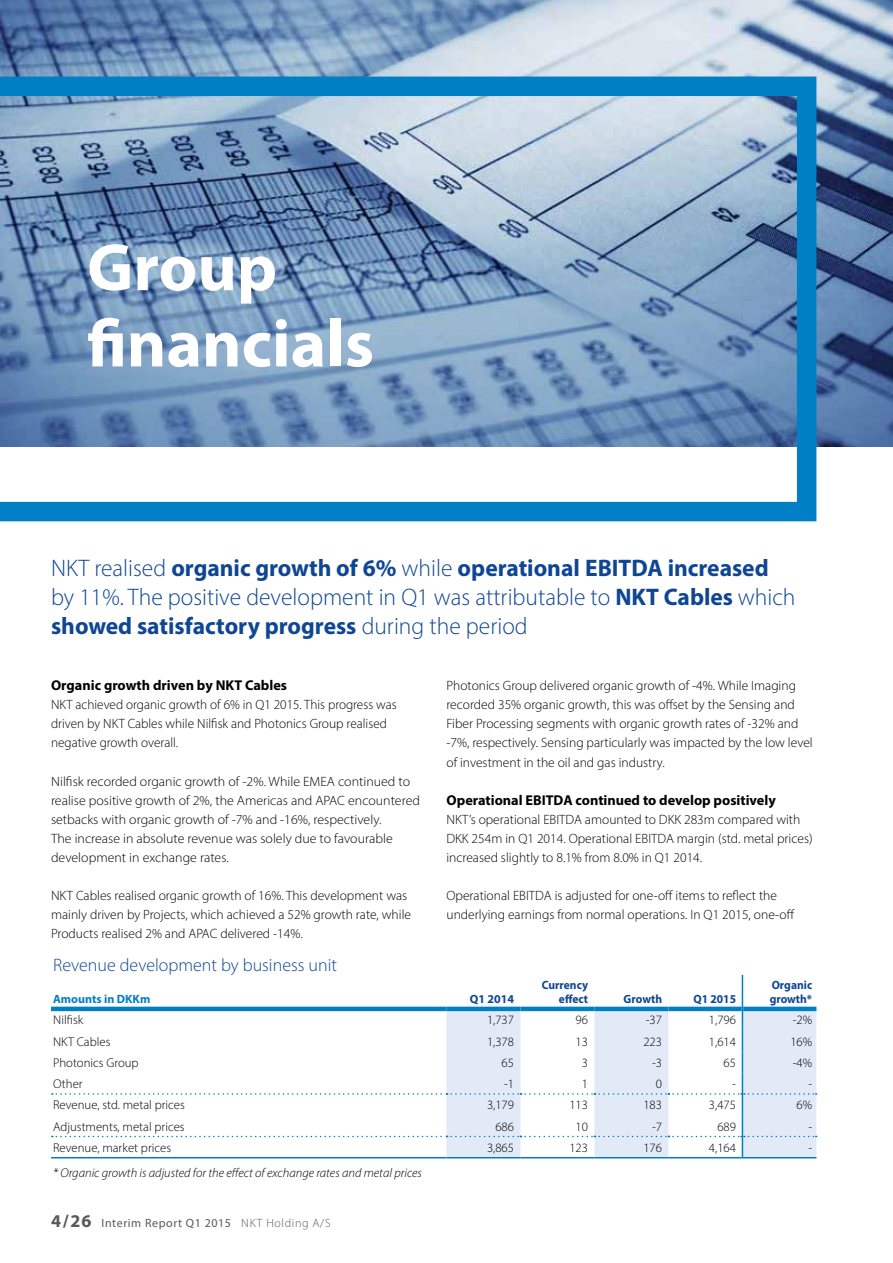
<style>
.page{position:relative;width:893px;height:1263px;background:#fff}
.page>*{position:absolute;margin:0;border:0;box-sizing:border-box;transform-origin:0 0}
.t1{font:700 67.5px/76.2px "Myriad Pro";color:#fff}
.t2{font:300 24px/28.8px "Myriad Pro";color:#0f4694}
.t3{font:300 18px "Myriad Pro";color:#0f4694}
.t4{font:700 14.25px "Myriad Pro";color:#000}
.t5{font:300 13.5px/19px "Myriad Pro";color:#000}
.t6{font:300 12.75px "Myriad Pro";color:#000}
.t7{font:italic 300 12.75px "Myriad Pro";color:#000}
.t8{font:700 12px/13.5px "Myriad Pro";color:#0f4694;text-align:right;scale:.96 1}
.t9{font:12px "Myriad Pro";letter-spacing:.05em;color:#58595b}
.t10{font:700 12px "Myriad Pro";color:#007fc5}
.t11{font:700 12px "Myriad Pro";color:#0f4694}
.s1{font-weight:700}
.s2{font-weight:700;font-size:18px}
.s3{font-weight:300}
</style>
<div class="page">
<img style="left:0;top:0;width:893px;height:446px">
<svg style="left:0;top:77px;width:816px;height:444px;background:#83a7c9"></svg>
<hr style="left:51px;top:1007px;width:395px;height:4px;background:#007fc5">
<hr style="left:446px;top:1007px;width:74px;height:4px;background:#007fc5">
<hr style="left:520px;top:1007px;width:74px;height:4px;background:#007fc5">
<hr style="left:594px;top:1007px;width:74px;height:4px;background:#007fc5">
<hr style="left:668px;top:1007px;width:74px;height:4px;background:#007fc5">
<hr style="left:743px;top:1007px;width:73px;height:4px;background:#007fc5">
<hr style="left:51px;top:1157px;width:395px;height:1px;background:#007fc5">
<hr style="left:446px;top:1157px;width:74px;height:1px;background:#007fc5">
<hr style="left:520px;top:1157px;width:74px;height:1px;background:#007fc5">
<hr style="left:594px;top:1157px;width:74px;height:1px;background:#007fc5">
<hr style="left:668px;top:1157px;width:74px;height:1px;background:#007fc5">
<hr style="left:742px;top:1157px;width:74px;height:1px;background:#007fc5">
<hr style="left:742px;top:975px;width:1px;height:34px;background:#007fc5">
<svg style="left:52px;top:1009px;width:765px;height:148px"></svg>
<h1 class="t1" style="left:87px;top:227px;width:288px">Group financials</h1>
<h2 class="t2" style="left:51px;top:553px;width:746px">NKT realised <span class="s1">organic growth of 6%</span> while <span class="s1">operational EBITDA increased </span>by 11%. The positive development in Q1 was attributable to <span class="s1">NKT Cables</span> which <span class="s1">showed satisfactory progress</span> during the period</h2>
<p class="t4" style="left:51px;top:676px;width:237px">Organic growth driven by NKT Cables</p>
<p class="t5" style="left:51px;top:695px;width:347px">NKT achieved organic growth of 6% in Q1 2015. This progress was driven by NKT Cables while Nilfisk and Photonics Group realised negative growth overall.</p>
<p class="t5" style="left:51px;top:771px;width:370px">Nilfisk recorded organic growth of -2%. While EMEA continued to realise positive growth of 2%, the Americas and APAC encountered setbacks with organic growth of -7% and -16%, respectively.<br>The increase in absolute revenue was solely due to favourable development in exchange rates.</p>
<p class="t5" style="left:51px;top:886px;width:362px">NKT Cables realised organic growth of 16%. This development was mainly driven by Projects, which achieved a 52% growth rate, while<br>Products realised 2% and APAC delivered -14%.</p>
<p class="t5" style="left:446px;top:676px;width:368px">Photonics Group delivered organic growth of -4%. While Imaging recorded 35% organic growth, this was offset by the Sensing and Fiber Processing segments with organic growth rates of -32% and -7%, respectively. Sensing particularly was impacted by the low level of investment in the oil and gas industry.</p>
<p class="t4" style="left:446px;top:790px;width:331px">Operational EBITDA continued to develop positively</p>
<p class="t5" style="left:446px;top:809px;width:368px">NKT’s operational EBITDA amounted to DKK 283m compared with<br>DKK 254m in Q1 2014. Operational EBITDA margin (std. metal prices) increased slightly to 8.1% from 8.0% in Q1 2014.</p>
<p class="t5" style="left:446px;top:886px;width:350px">Operational EBITDA is adjusted for one-off items to reflect the underlying earnings from normal operations. In Q1 2015, one-off</p>
<h3 class="t3" style="left:53px;top:954px;width:285px">Revenue development by business unit</h3>
<p class="t10" style="left:53px;top:991px;width:99px">Amounts in DKKm</p>
<p class="t11" style="left:470px;top:991px;width:46px">Q1 2014</p>
<p class="t8" style="left:542px;top:978px;width:50px">Currency effect</p>
<p class="t8" style="left:624px;top:991px;width:42px">Growth</p>
<p class="t8" style="left:693px;top:991px;width:46px">Q1 2015</p>
<p class="t8" style="left:770px;top:978px;width:46px;text-align:left">Organic growth*</p>
<p class="t6" style="left:53px;top:1012px;width:32px">Nilfisk</p>
<p class="t6" style="left:487px;top:1012px;width:29px">1,737</p>
<p class="t6" style="left:576px;top:1012px;width:14px">96</p>
<p class="t6" style="left:646px;top:1012px;width:18px">-37</p>
<p class="t6" style="left:709px;top:1012px;width:29px">1,796</p>
<p class="t6" style="left:793px;top:1012px;width:21px">-2%</p>
<p class="t6" style="left:53px;top:1034px;width:59px">NKT Cables</p>
<p class="t6" style="left:487px;top:1034px;width:29px">1,378</p>
<p class="t6" style="left:576px;top:1034px;width:14px">13</p>
<p class="t6" style="left:643px;top:1034px;width:20px">223</p>
<p class="t6" style="left:709px;top:1034px;width:29px">1,614</p>
<p class="t6" style="left:790px;top:1034px;width:23px">16%</p>
<p class="t6" style="left:53px;top:1055px;width:87px">Photonics Group</p>
<p class="t6" style="left:502px;top:1055px;width:14px">65</p>
<p class="t6" style="left:582px;top:1055px;width:8px">3</p>
<p class="t6" style="left:652px;top:1055px;width:12px">-3</p>
<p class="t6" style="left:724px;top:1055px;width:14px">65</p>
<p class="t6" style="left:793px;top:1055px;width:21px">-4%</p>
<p class="t6" style="left:53px;top:1076px;width:31px">Other</p>
<p class="t6" style="left:504px;top:1076px;width:12px">-1</p>
<p class="t6" style="left:582px;top:1076px;width:8px">1</p>
<p class="t6" style="left:656px;top:1076px;width:8px">0</p>
<p class="t6" style="left:732px;top:1076px;width:5px">-</p>
<p class="t6" style="left:808px;top:1076px;width:5px">-</p>
<p class="t6" style="left:53px;top:1097px;width:133px">Revenue, std. metal prices</p>
<p class="t6" style="left:487px;top:1097px;width:29px">3,179</p>
<p class="t6" style="left:569px;top:1097px;width:20px">113</p>
<p class="t6" style="left:643px;top:1097px;width:20px">183</p>
<p class="t6" style="left:709px;top:1097px;width:29px">3,475</p>
<p class="t6" style="left:797px;top:1097px;width:17px">6%</p>
<p class="t6" style="left:53px;top:1119px;width:133px">Adjustments, metal prices</p>
<p class="t6" style="left:495px;top:1119px;width:20px">686</p>
<p class="t6" style="left:576px;top:1119px;width:14px">10</p>
<p class="t6" style="left:652px;top:1119px;width:12px">-7</p>
<p class="t6" style="left:717px;top:1119px;width:20px">689</p>
<p class="t6" style="left:808px;top:1119px;width:5px">-</p>
<p class="t6" style="left:53px;top:1140px;width:119px">Revenue, market prices</p>
<p class="t6" style="left:487px;top:1140px;width:29px">3,865</p>
<p class="t6" style="left:569px;top:1140px;width:20px">123</p>
<p class="t6" style="left:643px;top:1140px;width:20px">176</p>
<p class="t6" style="left:709px;top:1140px;width:29px">4,164</p>
<p class="t6" style="left:808px;top:1140px;width:5px">-</p>
<p class="t7" style="left:53px;top:1165px;width:370px">* Organic growth is adjusted for the effect of exchange rates and metal prices</p>
<p class="t9" style="left:51px;top:1215px;width:281px"><span class="s2">4/26</span> Interim Report Q1 2015 <span class="s3">NKT Holding A/S</span></p>
</div>
